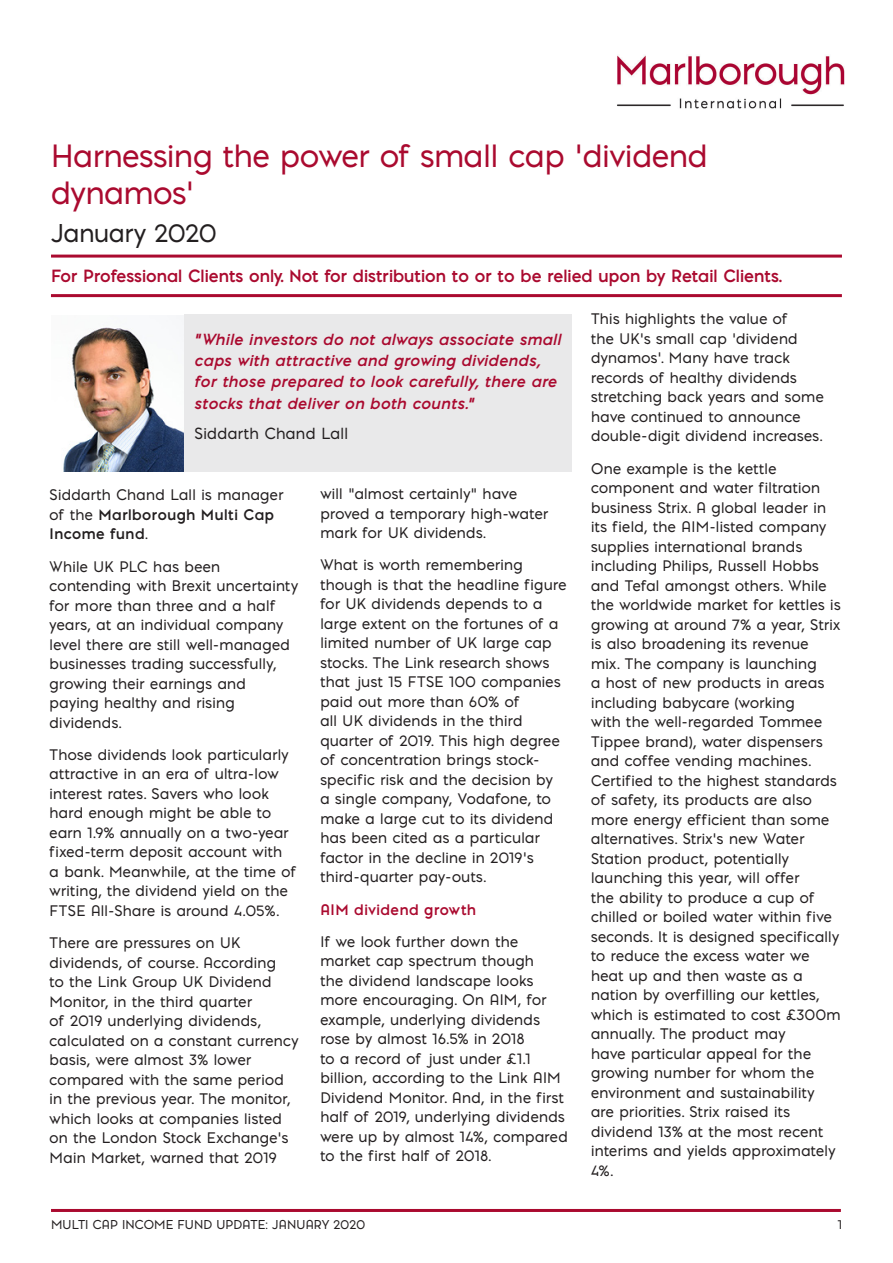
<style>
.page{position:relative;width:893px;height:1263px;background:#fff}
.page>*{position:absolute;margin:0;border:0;box-sizing:border-box;transform-origin:0 0}
.t1{font:30px/37.5px "Pontiac";color:#aa0a2f}
.t2{font:24px "Pontiac";color:#231f20}
.t3{font:700 16.5px "Pontiac";color:#aa0a2f}
.t4{font:italic 700 15px/21px "Pontiac";letter-spacing:.03em;color:#aa0a2f}
.t5{font:15px "Pontiac";letter-spacing:.02em;color:#231f20}
.t6{font:14.25px/19.5px "Pontiac";letter-spacing:.025em;color:#231f20}
.t7{font:700 14.25px "Pontiac";letter-spacing:.035em;color:#aa0a2f}
.t8{font:12px "Pontiac";letter-spacing:.015em;color:#231f20}
.s1{font-weight:700}
</style>
<div class="page">
<img style="left:617px;top:55px;width:228px;height:54px">
<hr style="left:51px;top:255px;width:791px;height:3px;background:#aa0a2f">
<hr style="left:51px;top:294px;width:791px;height:3px;background:#aa0a2f">
<div style="left:184px;top:314px;width:388px;height:157px;background:#e9e9ea"></div>
<img style="left:63px;top:327px;width:120px;height:144px">
<hr style="left:51px;top:1209px;width:790px;height:3px;background:#aa0a2f">
<h1 class="t1" style="left:51px;top:136px;width:658px">Harnessing the power of small cap ‘dividend dynamos’</h1>
<h2 class="t2" style="left:51px;top:215px;width:167px">January 2020</h2>
<p class="t3" style="left:51px;top:264px;width:732px">For Professional Clients only. Not for distribution to or to be relied upon by Retail Clients.</p>
<p class="t4" style="left:195px;top:328px;width:368px">“While investors do not always associate small caps with attractive and growing dividends, for those prepared to look carefully, there are</p>
<p class="t4" style="left:195px;top:393px;width:282px">stocks that deliver on both counts.”</p>
<p class="t5" style="left:195px;top:422px;width:155px">Siddarth Chand Lall</p>
<p class="t6" style="left:50px;top:485px;width:235px">Siddarth Chand Lall is manager of the <span class="s1">Marlborough Multi Cap<br>Income fund</span>.</p>
<p class="t6" style="left:50px;top:556px;width:250px">While UK PLC has been contending with Brexit uncertainty for more than three and a half years, at an individual company level there are still well-managed businesses trading successfully, growing their earnings and paying healthy and rising dividends.</p>
<p class="t6" style="left:50px;top:744px;width:248px">Those dividends look particularly attractive in an era of ultra-low interest rates. Savers who look hard enough might be able to earn 1.9% annually on a two-year fixed-term deposit account with<br>a bank. Meanwhile, at the time of writing, the dividend yield on the<br>FTSE All-Share is around 4.05%.</p>
<p class="t6" style="left:50px;top:933px;width:250px">There are pressures on UK dividends, of course. According<br>to the Link Group UK Dividend<br>Monitor, in the third quarter<br>of 2019 underlying dividends, calculated on a constant currency basis, were almost 3% lower compared with the same period in the previous year. The monitor, which looks at companies listed on the London Stock Exchange’s<br>Main Market, warned that 2019</p>
<p class="t6" style="left:320px;top:484px;width:229px">will “almost certainly” have proved a temporary high-water mark for UK dividends.</p>
<p class="t6" style="left:320px;top:555px;width:248px">What is worth remembering though is that the headline figure for UK dividends depends to a large extent on the fortunes of a limited number of UK large cap stocks. The Link research shows that just 15 FTSE 100 companies paid out more than 60% of<br>all UK dividends in the third quarter of 2019. This high degree of concentration brings stock&shy;specific risk and the decision by<br>a single company, Vodafone, to make a large cut to its dividend has been cited as a particular factor in the decline in 2019’s third-quarter pay-outs.</p>
<p class="t7" style="left:320px;top:899px;width:157px">AIM dividend growth</p>
<p class="t6" style="left:320px;top:931px;width:249px">If we look further down the market cap spectrum though<br>the dividend landscape looks more encouraging. On AIM, for example, underlying dividends rose by almost 16.5% in 2018<br>to a record of just under £1.1 billion, according to the Link AIM<br>Dividend Monitor. And, in the first half of 2019, underlying dividends were up by almost 14%, compared to the first half of 2018.</p>
<p class="t6" style="left:591px;top:309px;width:234px">This highlights the value of<br>the UK’s small cap ‘dividend dynamos’. Many have track records of healthy dividends stretching back years and some have continued to announce double-digit dividend increases.</p>
<p class="t6" style="left:591px;top:458px;width:251px">One example is the kettle component and water filtration business Strix. A global leader in its field, the AIM-listed company supplies international brands including Philips, Russell Hobbs and Tefal amongst others. While the worldwide market for kettles is growing at around 7% a year, Strix is also broadening its revenue<br>mix. The company is launching<br>a host of new products in areas including babycare (working<br>with the well-regarded Tommee<br>Tippee brand), water dispensers and coffee vending machines.<br>Certified to the highest standards of safety, its products are also more energy efficient than some alternatives. Strix’s new Water<br>Station product, potentially launching this year, will offer<br>the ability to produce a cup of chilled or boiled water within five seconds. It is designed specifically to reduce the excess water we heat up and then waste as a nation by overfilling our kettles, which is estimated to cost £300m annually. The product may<br>have particular appeal for the growing number for whom the environment and sustainability are priorities. Strix raised its dividend 13% at the most recent interims and yields approximately<br>4%.</p>
<p class="t8" style="left:51px;top:1216px;width:316px">MULTI CAP INCOME FUND UPDATE: JANUARY 2020</p>
<p class="t8" style="left:838px;top:1216px;width:6px">1</p>
</div>
